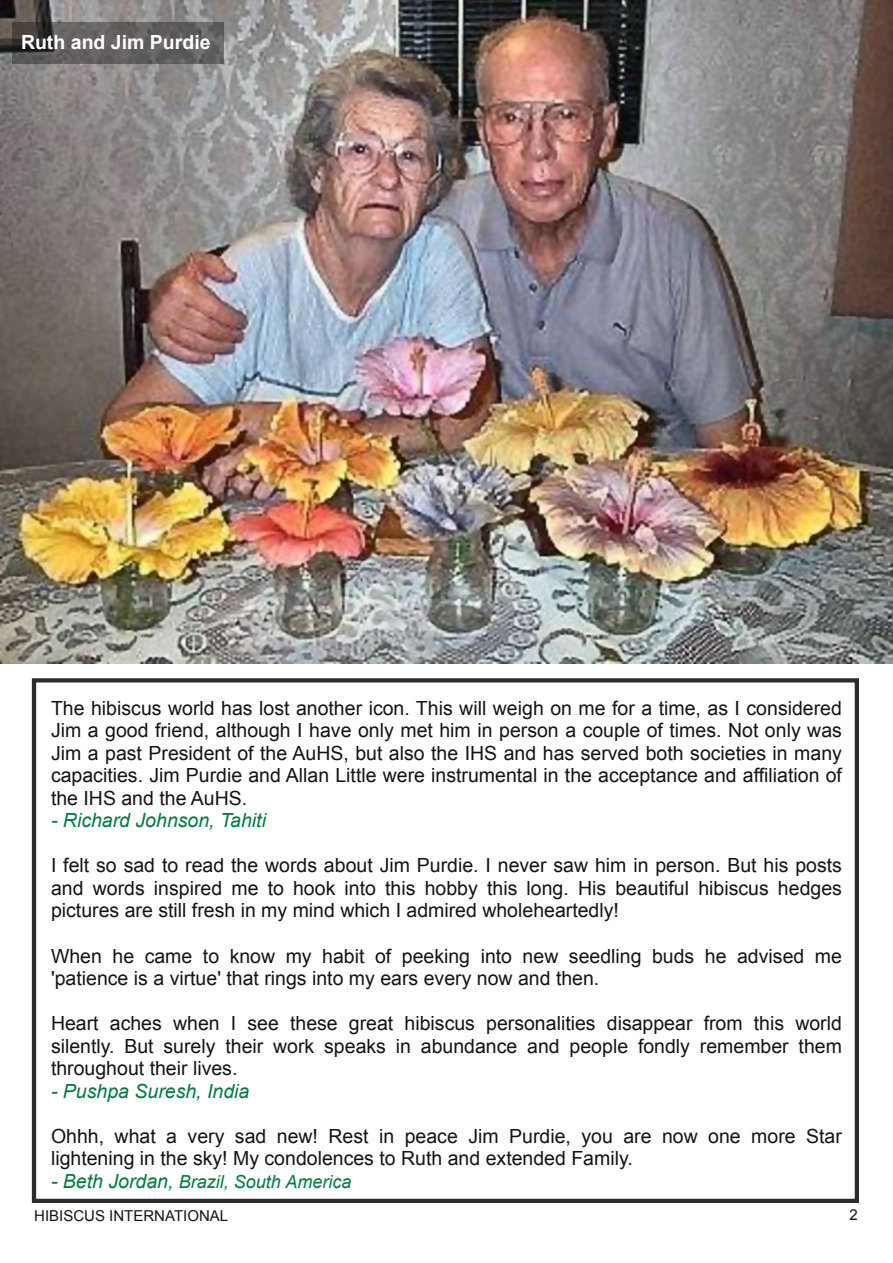
<style>
.page{position:relative;width:893px;height:1263px;background:#fff}
.page>*{position:absolute;margin:0;border:0;box-sizing:border-box;transform-origin:0 0}
.t1{font:19.5px/22.5px "Arial";color:#161413;text-align:justify}
.t2{font:italic 19.5px "Arial";color:#007b41}
.t3{font:700 19.5px "Arial";color:#fff}
.t4{font:italic 18px "Arial";color:#007b41}
.t5{font:15px "Arial";color:#161413}
.s1{font-size:19.5px}
</style>
<div class="page">
<img style="left:0;top:0;width:893px;height:663px">
<div style="left:12px;top:23px;width:211px;height:41px;background:#161413;opacity:.4"></div>
<div style="left:32px;top:678px;width:827px;height:525px;border:4px solid #161413"></div>
<p class="t3" style="left:21px;top:31px;width:191px">Ruth and Jim Purdie</p>
<p class="t1" style="left:51px;top:697px;width:792px">The hibiscus world has lost another icon. This will weigh on me for a time, as I considered Jim a good friend, although I have only met him in person a couple of times. Not only was Jim a past President of the AuHS, but also the IHS and has served both societies in many capacities. Jim Purdie and Allan Little were instrumental in the acceptance and affiliation of the IHS and the AuHS.</p>
<p class="t2" style="left:51px;top:810px;width:216px">- Richard Johnson, Tahiti</p>
<p class="t1" style="left:51px;top:854px;width:792px">I felt so sad to read the words about Jim Purdie. I never saw him in person. But his posts and words inspired me to hook into this hobby this long. His beautiful hibiscus hedges pictures are still fresh in my mind which I admired wholeheartedly!</p>
<p class="t1" style="left:51px;top:944px;width:792px">When he came to know my habit of peeking into new seedling buds he advised me 'patience is a virtue' that rings into my ears every now and then.</p>
<p class="t1" style="left:51px;top:1012px;width:792px">Heart aches when I see these great hibiscus personalities disappear from this world silently. But surely their work speaks in abundance and people fondly remember them throughout their lives.</p>
<p class="t2" style="left:51px;top:1080px;width:200px">- Pushpa Suresh, India</p>
<p class="t1" style="left:51px;top:1124px;width:792px">Ohhh, what a very sad new! Rest in peace Jim Purdie, you are now one more Star lightening in the sky! My condolences to Ruth and extended Family.</p>
<p class="t4" style="left:51px;top:1171px;width:302px"><span class="s1">- Beth Jordan,</span> Brazil, South America</p>
<p class="t5" style="left:34px;top:1207px;width:195px">HIBISCUS INTERNATIONAL</p>
<p class="t5" style="left:849px;top:1206px;width:10px">2</p>
</div>
